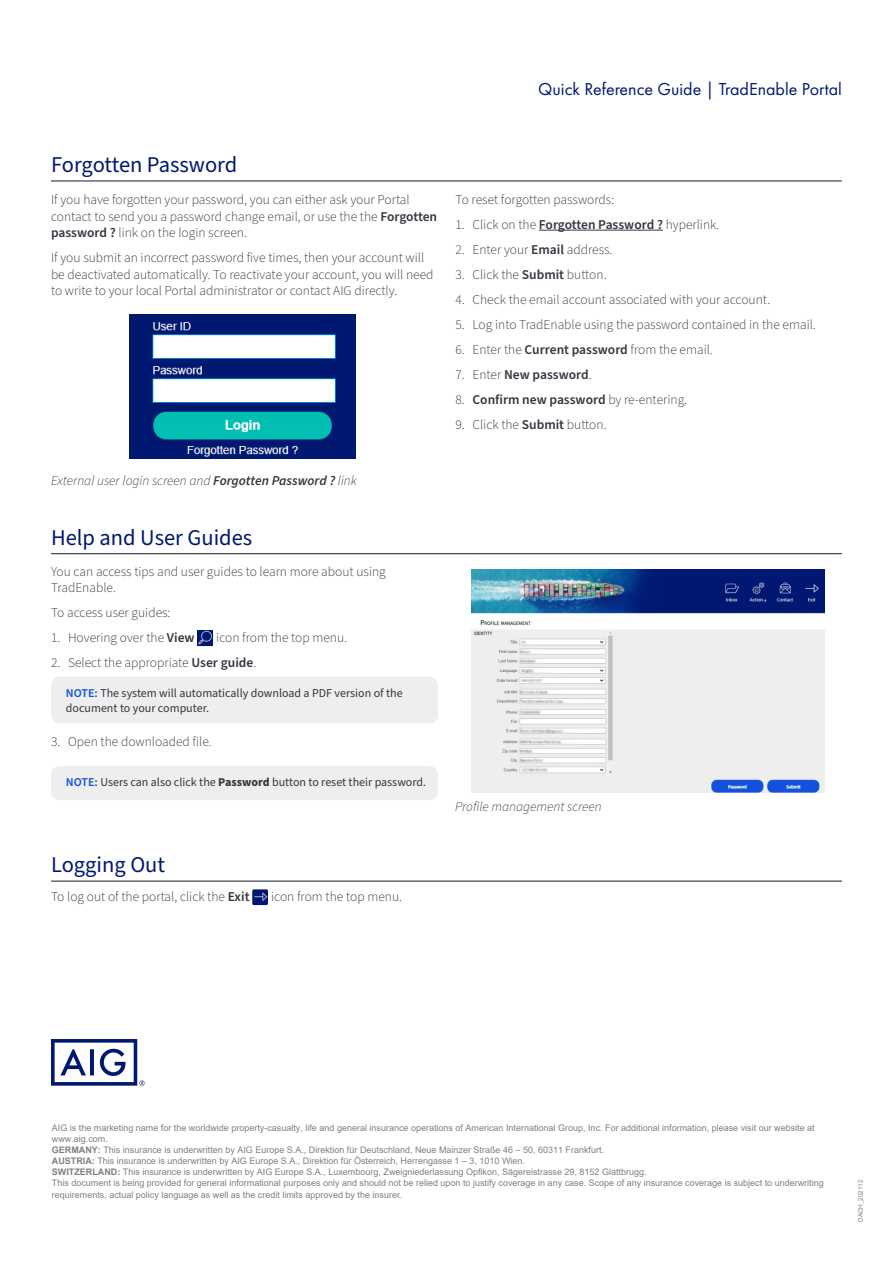
<style>
.page{position:relative;width:893px;height:1263px;background:#fff}
.page>*{position:absolute;margin:0;border:0;box-sizing:border-box;transform-origin:0 0}
.t1{font:22.5px "Source Sans Pro";color:#001871}
.t2{font:18px "Futura PT";color:#001871}
.t3{font:300 13.5px/16.5px "Source Sans Pro";color:#343741}
.t4{font:italic 300 13.5px "Source Sans Pro";color:#343741}
.t5{font:600 13.5px "Source Sans Pro";color:#343741}
.t6{font:12px/15px "Source Sans Pro";color:#343741}
.t7{font:9px/11.1px "Arial";color:#808080}
.t8{font:6.45px "Arial";letter-spacing:-.015em;color:#808080}
.s1{font-weight:600}
.s2{font-weight:600;color:#1352de}
.s3{font-weight:700}
.s4{font-weight:300}
</style>
<div class="page">
<hr style="left:51px;top:180px;width:791px;height:1px;background:#343741">
<hr style="left:539px;top:230px;width:124px;height:1px;background:#343741">
<hr style="left:51px;top:553px;width:791px;height:1px;background:#343741">
<div style="left:197px;top:630px;width:16px;height:16px;background:#001871"></div>
<img style="left:198px;top:631px;width:14px;height:14px">
<img style="left:130px;top:315px;width:226px;height:143px">
<img style="left:472px;top:569px;width:353px;height:223px">
<hr style="left:51px;top:880px;width:791px;height:2px;background:#343741">
<div style="left:252px;top:889px;width:16px;height:16px;background:#001871"></div>
<svg style="left:254px;top:893px;width:13px;height:8px"></svg>
<div style="left:51px;top:677px;width:387px;height:46px;background:#eee;border-radius:9px"></div>
<div style="left:51px;top:766px;width:387px;height:34px;background:#eee;border-radius:9px"></div>
<svg style="left:51px;top:1039px;width:94px;height:47px"></svg>
<h2 class="t2" style="left:538px;top:78px;width:305px">Quick Reference Guide | TradEnable Portal</h2>
<h1 class="t1" style="left:51px;top:149px;width:188px">Forgotten Password</h1>
<p class="t3" style="left:51px;top:192px;width:388px">If you have forgotten your password, you can either ask your Portal contact to send you a password change email, or use the the <span class="s1">Forgotten password ?</span> link on the login screen.</p>
<p class="t3" style="left:51px;top:250px;width:384px">If you submit an incorrect password five times, then your account will be deactivated automatically. To reactivate your account, you will need to write to your local Portal administrator or contact AIG directly.</p>
<p class="t4" style="left:51px;top:472px;width:307px">External user login screen and <span class="s1">Forgotten Password ?</span> link</p>
<h1 class="t1" style="left:51px;top:522px;width:203px">Help and User Guides</h1>
<p class="t3" style="left:51px;top:563px;width:336px">You can access tips and user guides to learn more about using<br>TradEnable.</p>
<p class="t3" style="left:51px;top:605px;width:121px">To access user guides:</p>
<p class="t3" style="left:51px;top:630px;width:145px">1. Hovering over the <span class="s1">View</span></p>
<p class="t3" style="left:216px;top:630px;width:132px">icon from the top menu.</p>
<p class="t3" style="left:51px;top:655px;width:207px">2. Select the appropriate <span class="s1">User guide</span>.</p>
<p class="t6" style="left:66px;top:685px;width:338px"><span class="s2">NOTE:</span> The system will automatically download a PDF version of the document to your computer.</p>
<p class="t3" style="left:51px;top:734px;width:162px">3. Open the downloaded file.</p>
<p class="t6" style="left:66px;top:775px;width:362px"><span class="s2">NOTE:</span> Users can also click the <span class="s3">Password</span> button to reset their password.</p>
<h1 class="t1" style="left:51px;top:849px;width:116px">Logging Out</h1>
<p class="t3" style="left:51px;top:889px;width:200px">To log out of the portal, click the <span class="s1">Exit</span></p>
<p class="t3" style="left:271px;top:889px;width:132px">icon from the top menu.</p>
<p class="t3" style="left:455px;top:192px;width:160px">To reset forgotten passwords:</p>
<p class="t3" style="left:455px;top:217px;width:266px">1. Click on the <span class="s1">Forgotten Password ?</span> hyperlink.</p>
<p class="t3" style="left:455px;top:242px;width:159px">2. Enter your <span class="s1">Email</span> address.</p>
<p class="t3" style="left:455px;top:267px;width:153px">3. Click the <span class="s1">Submit</span> button.</p>
<p class="t3" style="left:455px;top:292px;width:316px">4. Check the email account associated with your account.</p>
<p class="t3" style="left:455px;top:317px;width:362px">5. Log into TradEnable using the password contained in the email.</p>
<p class="t3" style="left:455px;top:342px;width:259px">6. Enter the <span class="s1">Current password</span> from the email.</p>
<p class="t5" style="left:455px;top:366px;width:138px"><span class="s4">7. Enter</span> New password<span class="s4">.</span></p>
<p class="t5" style="left:455px;top:391px;width:233px"><span class="s4">8.</span> Confirm new password <span class="s4">by re-entering.</span></p>
<p class="t3" style="left:455px;top:417px;width:153px">9. Click the <span class="s1">Submit</span> button.</p>
<p class="t4" style="left:455px;top:797px;width:148px">Profile management screen</p>
<p class="t7" style="left:52px;top:1122px;width:773px">AIG is the marketing name for the worldwide property-casualty, life and general insurance operations of American International Group, Inc. For additional information, please visit our website at www.aig.com.<br><span class="s3">GERMANY:</span> This insurance is underwritten by AIG Europe S.A., Direktion für Deutschland, Neue Mainzer Straße 46 – 50, 60311 Frankfurt.<br><span class="s3">AUSTRIA:</span> This insurance is underwritten by AIG Europe S.A., Direktion für Österreich, Herrengasse 1 – 3, 1010 Wien.<br><span class="s3">SWITZERLAND:</span> This insurance is underwritten by AIG Europe S.A., Luxembourg, Zweigniederlassung Opfikon, Sägereistrasse 29, 8152 Glattbrugg.<br>This document is being provided for general informational purposes only and should not be relied upon to justify coverage in any case. Scope of any insurance coverage is subject to underwriting requirements, actual policy language as well as the credit limits approved by the insurer.</p>
<p class="t8" style="left:856px;top:1222px;width:43px;rotate:-90deg">DACH_202112</p>
</div>
